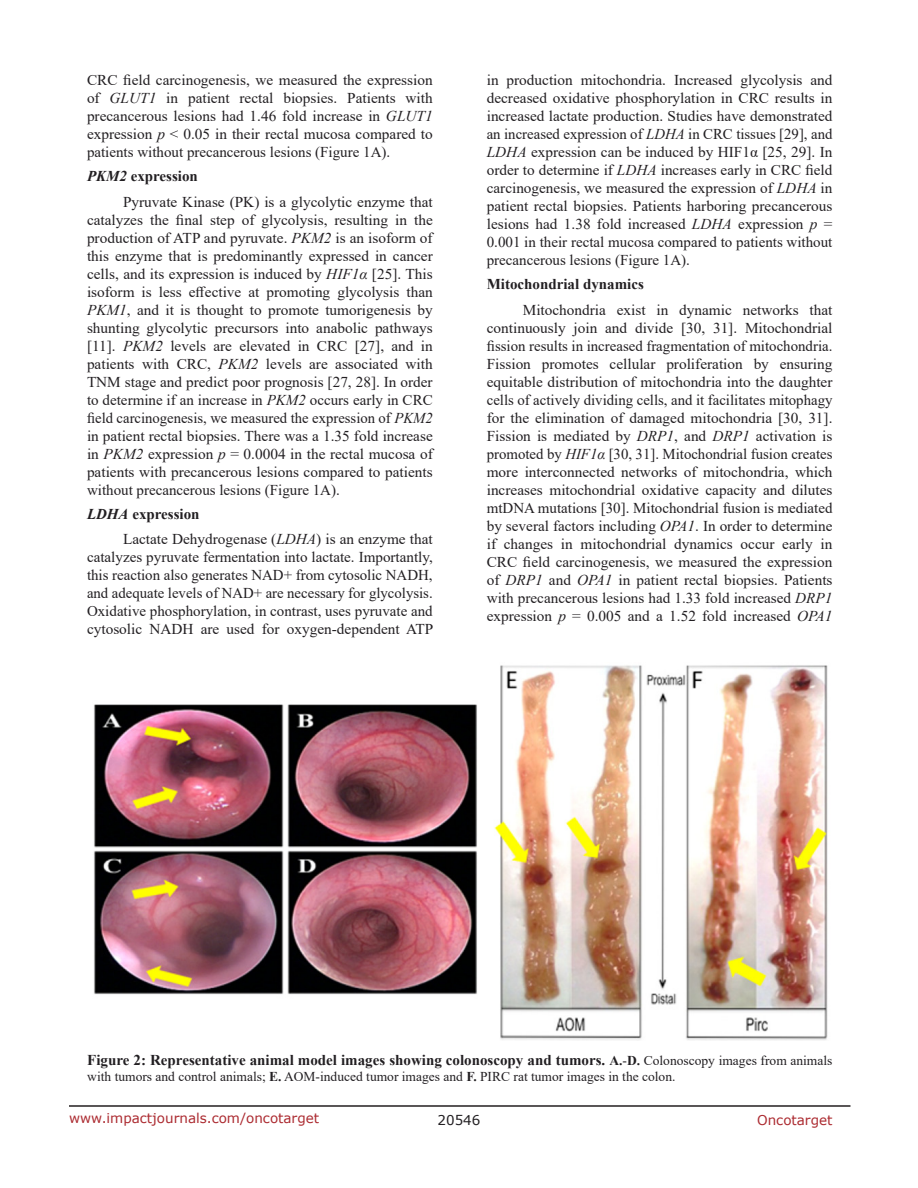
<style>
.page{position:relative;width:918px;height:1188px;background:#fff}
.page>*{position:absolute;margin:0;border:0;box-sizing:border-box;transform-origin:0 0}
.BodyText{font:15px/18px "Times New Roman";color:#221f22;text-align:justify}
.FigureText{font:700 15px "Times New Roman";color:#221f22}
.SubSubHeading{font:700 15px "Times New Roman";color:#221f22}
.FigureText-2{font:13.5px "Times New Roman";color:#221f22}
.t1{font:13.5px "Verdana";color:#ac2b31}
.t2{font:13.5px "Verdana";color:#221f22}
.s1{font-style:italic}
.s2{font-size:13.5px}
.s3{font-weight:400;font-size:13.5px}
.s4{font-weight:700}
</style>
<div class="page">
<hr style="left:69px;top:1105px;width:781px;height:2px;background:#231f20">
<img style="left:94px;top:665px;width:734px;height:375px">
<p class="BodyText" style="left:87px;top:71px;width:347px">CRC field carcinogenesis, we measured the expression of <span class="s1">GLUT1</span> in patient rectal biopsies. Patients with precancerous lesions had 1.46 fold increase in <span class="s1">GLUT1 </span>expression <span class="s1">p</span> &lt; 0.05 in their rectal mucosa compared to patients without precancerous lesions (Figure 1A).</p>
<p class="SubSubHeading" style="left:87px;top:166px;width:112px"><span class="s1">PKM2</span> expression</p>
<p class="BodyText" style="left:87px;top:192px;width:347px;text-indent:36px">Pyruvate Kinase (PK) is a glycolytic enzyme that catalyzes the final step of glycolysis, resulting in the production of ATP and pyruvate. <span class="s1">PKM2</span> is an isoform of this enzyme that is predominantly expressed in cancer cells, and its expression is induced by <span class="s1">HIF1α</span> [25]. This isoform is less effective at promoting glycolysis than <span class="s1">PKM1</span>, and it is thought to promote tumorigenesis by shunting glycolytic precursors into anabolic pathways [11]. <span class="s1">PKM2</span> levels are elevated in CRC [27], and in patients with CRC, <span class="s1">PKM2</span> levels are associated with TNM stage and predict poor prognosis [27, 28]. In order to determine if an increase in <span class="s1">PKM2</span> occurs early in CRC field carcinogenesis, we measured the expression of <span class="s1">PKM2 </span>in patient rectal biopsies. There was a 1.35 fold increase in <span class="s1">PKM2</span> expression <span class="s1">p</span> = 0.0004 in the rectal mucosa of patients with precancerous lesions compared to patients without precancerous lesions (Figure 1A).</p>
<p class="SubSubHeading" style="left:87px;top:503px;width:114px"><span class="s1">LDHA</span> expression</p>
<p class="BodyText" style="left:87px;top:530px;width:348px;text-indent:36px">Lactate Dehydrogenase (<span class="s1">LDHA</span>) is an enzyme that catalyzes pyruvate fermentation into lactate. Importantly, this reaction also generates NAD+ from cytosolic NADH, and adequate levels of NAD+ are necessary for glycolysis.<br>Oxidative phosphorylation, in contrast, uses pyruvate and cytosolic NADH are used for oxygen-dependent ATP</p>
<p class="BodyText" style="left:487px;top:71px;width:347px">in production mitochondria. Increased glycolysis and decreased oxidative phosphorylation in CRC results in increased lactate production. Studies have demonstrated an increased expression of <span class="s1">LDHA</span> in CRC tissues [29], and <span class="s1">LDHA</span> expression can be induced by HIF1α [25, 29]. In order to determine if <span class="s1">LDHA</span> increases early in CRC field carcinogenesis, we measured the expression of <span class="s1">LDHA</span> in patient rectal biopsies. Patients harboring precancerous lesions had 1.38 fold increased <span class="s1">LDHA</span> expression <span class="s1">p</span> = 0.001 in their rectal mucosa compared to patients without precancerous lesions (Figure 1A).</p>
<p class="SubSubHeading" style="left:487px;top:274px;width:159px">Mitochondrial dynamics</p>
<p class="BodyText" style="left:487px;top:300px;width:347px;text-indent:36px">Mitochondria exist in dynamic networks that continuously join and divide [30, 31]. Mitochondrial fission results in increased fragmentation of mitochondria.<br>Fission promotes cellular proliferation by ensuring equitable distribution of mitochondria into the daughter cells of actively dividing cells, and it facilitates mitophagy for the elimination of damaged mitochondria [30, 31].<br>Fission is mediated by <span class="s1">DRP1</span>, and <span class="s1">DRP1</span> activation is promoted by <span class="s1">HIF1α</span> [30, 31]. Mitochondrial fusion creates more interconnected networks of mitochondria, which increases mitochondrial oxidative capacity and dilutes mtDNA mutations [30]. Mitochondrial fusion is mediated by several factors including <span class="s1">OPA1</span>. In order to determine if changes in mitochondrial dynamics occur early in CRC field carcinogenesis, we measured the expression of <span class="s1">DRP1</span> and <span class="s1">OPA1</span> in patient rectal biopsies. Patients with precancerous lesions had 1.33 fold increased <span class="s1">DRP1 </span>expression <span class="s1">p</span> = 0.005 and a 1.52 fold increased <span class="s1">OPA1</span></p>
<p class="FigureText" style="left:87px;top:1049px;width:747px">Figure 2: Representative animal model images showing colonoscopy and tumors. <span class="s2">A.</span><span class="s3">-</span><span class="s2">D.</span> <span class="s3">Colonoscopy images from animals</span></p>
<p class="FigureText-2" style="left:87px;top:1067px;width:590px">with tumors and control animals; <span class="s4">E.</span> AOM-induced tumor images and <span class="s4">F.</span> PIRC rat tumor images in the colon.</p>
<p class="t1" style="left:69px;top:1109px;width:252px">www.impactjournals.com/oncotarget</p>
<p class="t2" style="left:438px;top:1111px;width:44px">20546</p>
<p class="t1" style="left:757px;top:1111px;width:77px">Oncotarget</p>
</div>
